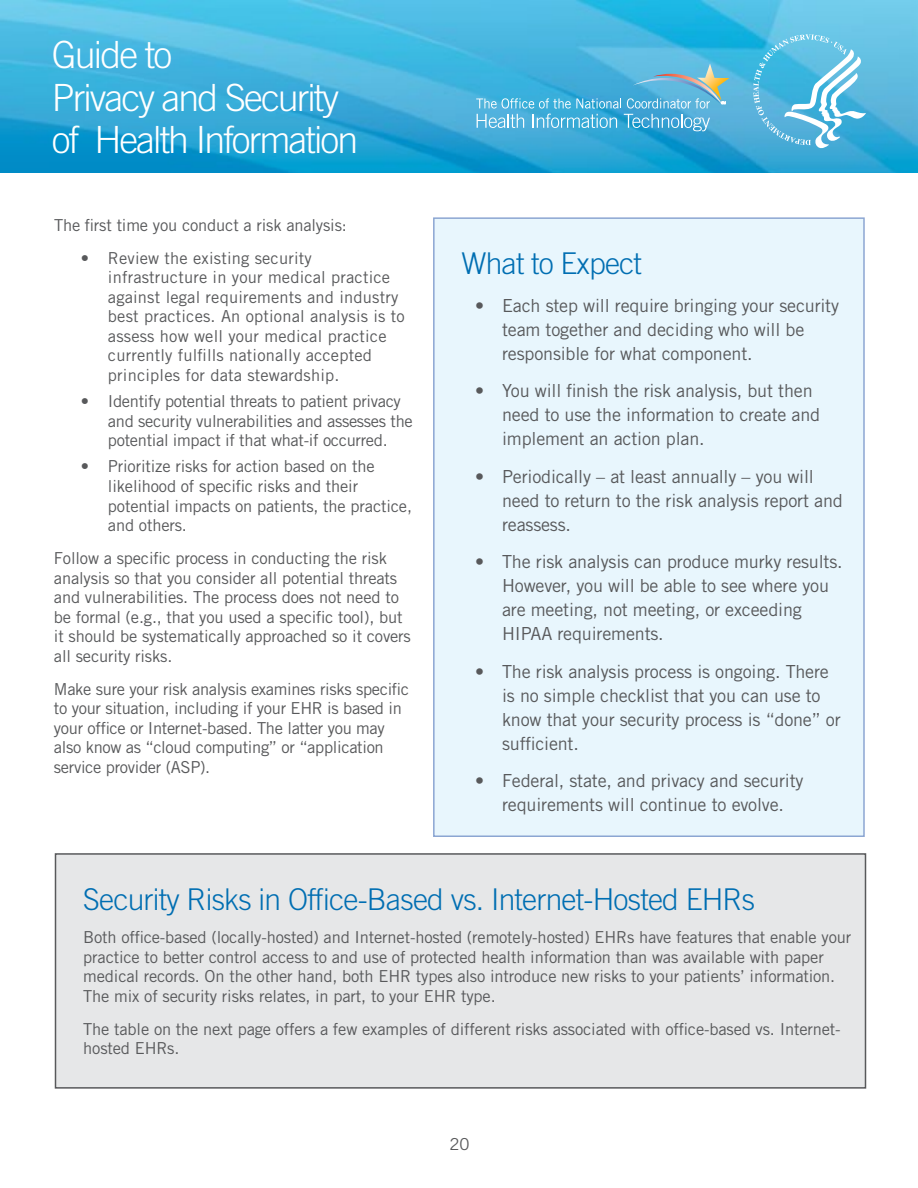
<style>
.page{position:relative;width:918px;height:1188px;background:#fff}
.page>*{position:absolute;margin:0;border:0;box-sizing:border-box;transform-origin:0 0}
.t1{font:300 37.5px/42.5px "Trade Gothic";letter-spacing:-.05em;color:#fff}
.t2{font:300 30px "Trade Gothic";letter-spacing:-.025em;color:#006eb2}
.t3{font:18px/24px "Trade Gothic";letter-spacing:-.01em;color:#58595b}
.t4{font:16.5px/19.5px "Trade Gothic";letter-spacing:-.01em;color:#58595b}
.t5{font:16.5px/19.5px "Trade Gothic";letter-spacing:.01em;color:#58595b}
</style>
<div class="page">
<img style="left:0;top:0;width:918px;height:173px">
<svg style="left:476px;top:64px;width:253px;height:67px;background:#58b4da"></svg>
<svg style="left:753px;top:34px;width:113px;height:114px;background:#69c0e2"></svg>
<div style="left:434px;top:218px;width:430px;height:618px;background:#e8f6fd"></div>
<div style="left:56px;top:854px;width:810px;height:234px;background:#e6e7e8"></div>
<div style="left:433px;top:217px;width:432px;height:620px;border:2px solid #8ca6d2"></div>
<div style="left:55px;top:853px;width:811px;height:236px;border:2px solid #58595b"></div>
<h1 class="t1" style="left:52px;top:33px;width:308px">Guide to<br>Privacy and Security of Health Information</h1>
<p class="t4" style="left:54px;top:215px;width:294px">The first time you conduct a risk analysis:</p>
<p class="t5" style="left:108px;top:248px;width:298px;text-indent:-27px">• Review the existing security infrastructure in your medical practice against legal requirements and industry best practices. An optional analysis is to assess how well your medical practice currently fulfills nationally accepted principles for data stewardship.</p>
<p class="t4" style="left:108px;top:391px;width:306px;text-indent:-27px">• Identify potential threats to patient privacy and security vulnerabilities and assesses the potential impact if that what-if occurred.</p>
<p class="t4" style="left:108px;top:457px;width:306px;text-indent:-27px">• Prioritize risks for action based on the likelihood of specific risks and their potential impacts on patients, the practice, and others.</p>
<p class="t4" style="left:54px;top:548px;width:358px">Follow a specific process in conducting the risk analysis so that you consider all potential threats and vulnerabilities. The process does not need to be formal (e.g., that you used a specific tool), but it should be systematically approached so it covers all security risks.</p>
<p class="t4" style="left:54px;top:679px;width:357px">Make sure your risk analysis examines risks specific to your situation, including if your EHR is based in your office or Internet-based. The latter you may also know as “cloud computing” or “application service provider (ASP).</p>
<h2 class="t2" style="left:462px;top:246px;width:182px">What to Expect</h2>
<p class="t3" style="left:502px;top:293px;width:339px;text-indent:-27px">• Each step will require bringing your security team together and deciding who will be responsible for what component.</p>
<p class="t3" style="left:502px;top:379px;width:320px;text-indent:-27px">• You will finish the risk analysis, but then need to use the information to create and implement an action plan.</p>
<p class="t3" style="left:502px;top:464px;width:342px;text-indent:-27px">• Periodically – at least annually – you will need to return to the risk analysis report and reassess.</p>
<p class="t3" style="left:502px;top:550px;width:342px;text-indent:-27px">• The risk analysis can produce murky results.<br>However, you will be able to see where you are meeting, not meeting, or exceeding HIPAA requirements.</p>
<p class="t3" style="left:502px;top:659px;width:340px;text-indent:-27px">• The risk analysis process is ongoing. There is no simple checklist that you can use to know that your security process is “done” or sufficient.</p>
<p class="t3" style="left:475px;top:769px;width:330px;text-align:center">• Federal, state, and privacy and security requirements will continue to evolve.</p>
<h2 class="t2" style="left:83px;top:882px;width:673px">Security Risks in Office-Based vs. Internet-Hosted EHRs</h2>
<p class="t4" style="left:83px;top:927px;width:770px">Both office-based (locally-hosted) and Internet-hosted (remotely-hosted) EHRs have features that enable your practice to better control access to and use of protected health information than was available with paper medical records. On the other hand, both EHR types also introduce new risks to your patients’ information.<br>The mix of security risks relates, in part, to your EHR type.</p>
<p class="t4" style="left:83px;top:1019px;width:759px">The table on the next page offers a few examples of different risks associated with office-based vs. Internet&shy;hosted EHRs.</p>
<p class="t4" style="left:450px;top:1134px;width:21px">20</p>
</div>
